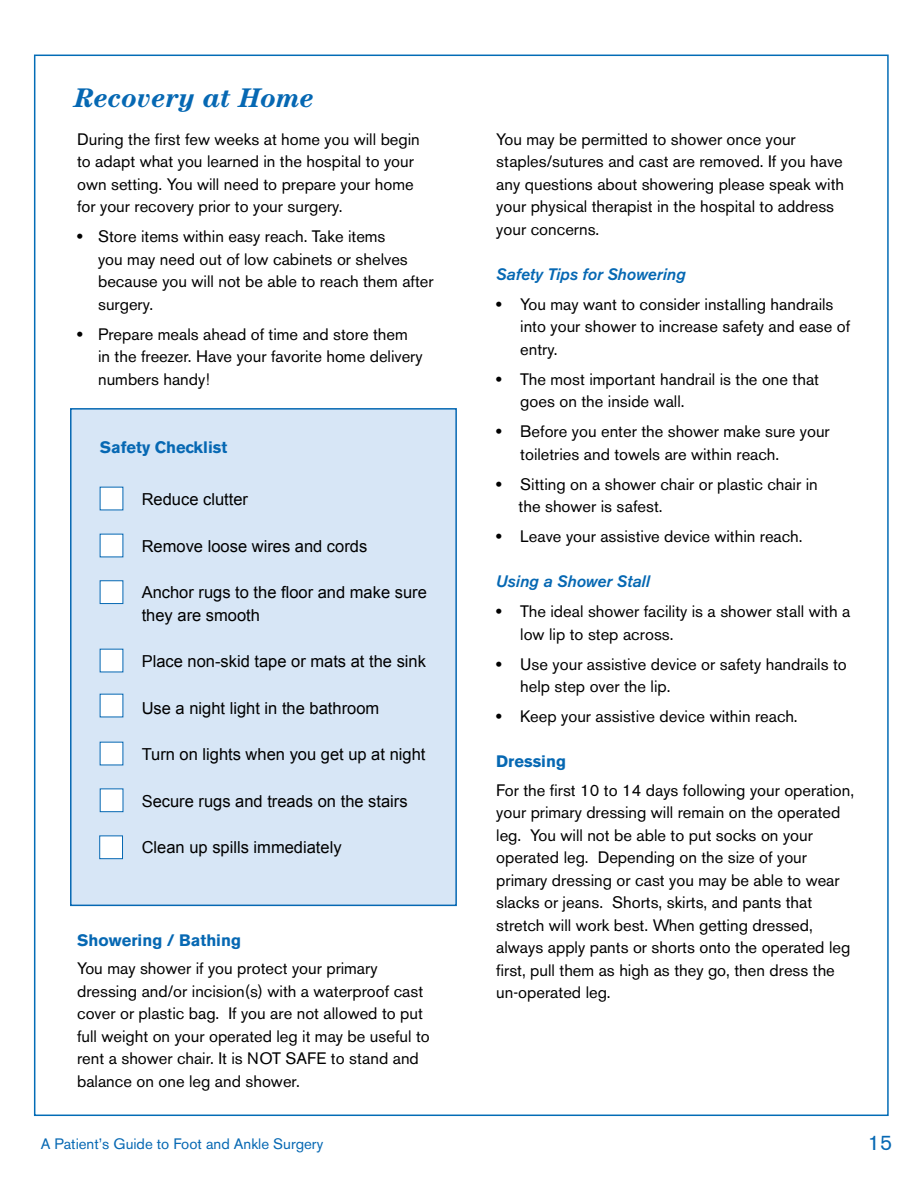
<style>
.page{position:relative;width:918px;height:1188px;background:#fff}
.page>*{position:absolute;margin:0;border:0;box-sizing:border-box;transform-origin:0 0}
.t1{font:italic 700 27px "Century";color:#0668b3}
.t2{font:21px "Akzidenz Grotesk BE";color:#0668b3}
.t3{font:16.5px/22.5px "Akzidenz Grotesk BE";color:#000}
.t4{font:16.5px/22.5px "Arial";color:#000}
.t5{font:700 16.5px "Akzidenz Grotesk BE";color:#0668b3}
.t6{font:italic 500 16.5px "Akzidenz Grotesk BE";color:#0668b3}
.t7{font:15px "Akzidenz Grotesk BE";color:#0668b3}
.s1{font-weight:700}
</style>
<div class="page">
<div style="left:70px;top:408px;width:387px;height:498px;background:#d7e6f6;border:2px solid #0668b3"></div>
<div style="left:100px;top:487px;width:23px;height:23px;background:#fff"></div>
<div style="left:100px;top:534px;width:23px;height:23px;background:#fff"></div>
<div style="left:100px;top:580px;width:23px;height:24px;background:#fff;border:1px solid #0668b3"></div>
<div style="left:100px;top:649px;width:23px;height:23px;background:#fff"></div>
<div style="left:100px;top:694px;width:23px;height:23px;background:#fff"></div>
<div style="left:100px;top:742px;width:23px;height:23px;background:#fff"></div>
<div style="left:100px;top:789px;width:23px;height:23px;background:#fff"></div>
<div style="left:99px;top:836px;width:24px;height:23px;background:#fff;border:1px solid #0668b3"></div>
<h1 class="t1" style="left:75px;top:82px;width:242px">Recovery at Home</h1>
<p class="t3" style="left:77px;top:128px;width:344px">During the first few weeks at home you will begin to adapt what you learned in the hospital to your own setting. You will need to prepare your home for your recovery prior to your surgery.</p>
<p class="t3" style="left:98px;top:225px;width:337px;text-indent:-21px"><span class="s1">•</span> Store items within easy reach. Take items<br>you may need out of low cabinets or shelves because you will not be able to reach them after surgery.</p>
<p class="t3" style="left:98px;top:323px;width:326px;text-indent:-21px"><span class="s1">•</span> Prepare meals ahead of time and store them in the freezer. Have your favorite home delivery numbers handy!</p>
<p class="t5" style="left:100px;top:437px;width:129px">Safety Checklist</p>
<p class="t4" style="left:142px;top:488px;width:108px">Reduce clutter</p>
<p class="t4" style="left:142px;top:535px;width:227px">Remove loose wires and cords</p>
<p class="t4" style="left:142px;top:581px;width:287px">Anchor rugs to the floor and make sure they are smooth</p>
<p class="t4" style="left:142px;top:650px;width:286px">Place non-skid tape or mats at the sink</p>
<p class="t4" style="left:142px;top:697px;width:239px">Use a night light in the bathroom</p>
<p class="t4" style="left:142px;top:743px;width:285px">Turn on lights when you get up at night</p>
<p class="t4" style="left:142px;top:790px;width:267px">Secure rugs and treads on the stairs</p>
<p class="t4" style="left:142px;top:836px;width:201px">Clean up spills immediately</p>
<p class="t5" style="left:77px;top:931px;width:165px">Showering / Bathing</p>
<p class="t3" style="left:77px;top:957px;width:354px">You may shower if you protect your primary dressing and/or incision(s) with a waterproof cast cover or plastic bag. If you are not allowed to put full weight on your operated leg it may be useful to rent a shower chair. It is NOT SAFE to stand and balance on one leg and shower.</p>
<p class="t3" style="left:496px;top:128px;width:349px">You may be permitted to shower once your staples/sutures and cast are removed. If you have any questions about showering please speak with your physical therapist in the hospital to address your concerns.</p>
<p class="t6" style="left:496px;top:265px;width:191px">Safety Tips for Showering</p>
<p class="t3" style="left:520px;top:293px;width:332px;text-indent:-24px"><span class="s1">•</span> You may want to consider installing handrails into your shower to increase safety and ease of entry.</p>
<p class="t3" style="left:520px;top:368px;width:300px;text-indent:-24px"><span class="s1">•</span> The most important handrail is the one that goes on the inside wall.</p>
<p class="t3" style="left:520px;top:420px;width:311px;text-indent:-24px"><span class="s1">•</span> Before you enter the shower make sure your toiletries and towels are within reach.</p>
<p class="t3" style="left:519px;top:473px;width:301px;text-indent:-22px"><span class="s1">•</span> Sitting on a shower chair or plastic chair in the shower is safest.</p>
<p class="t3" style="left:496px;top:525px;width:308px"><span class="s1">•</span> Leave your assistive device within reach.</p>
<p class="t6" style="left:496px;top:572px;width:155px">Using a Shower Stall</p>
<p class="t3" style="left:520px;top:600px;width:332px;text-indent:-24px"><span class="s1">•</span> The ideal shower facility is a shower stall with a low lip to step across.</p>
<p class="t3" style="left:520px;top:653px;width:328px;text-indent:-24px"><span class="s1">•</span> Use your assistive device or safety handrails to help step over the lip.</p>
<p class="t3" style="left:496px;top:705px;width:303px"><span class="s1">•</span> Keep your assistive device within reach.</p>
<p class="t5" style="left:496px;top:752px;width:71px">Dressing</p>
<p class="t3" style="left:496px;top:779px;width:359px">For the first 10 to 14 days following your operation, your primary dressing will remain on the operated leg. You will not be able to put socks on your operated leg. Depending on the size of your primary dressing or cast you may be able to wear slacks or jeans. Shorts, skirts, and pants that stretch will work best. When getting dressed, always apply pants or shorts onto the operated leg first, pull them as high as they go, then dress the un-operated leg.</p>
<p class="t7" style="left:41px;top:1135px;width:284px">A Patient’s Guide to Foot and Ankle Surgery</p>
<p class="t2" style="left:868px;top:1130px;width:26px">15</p>
</div>
